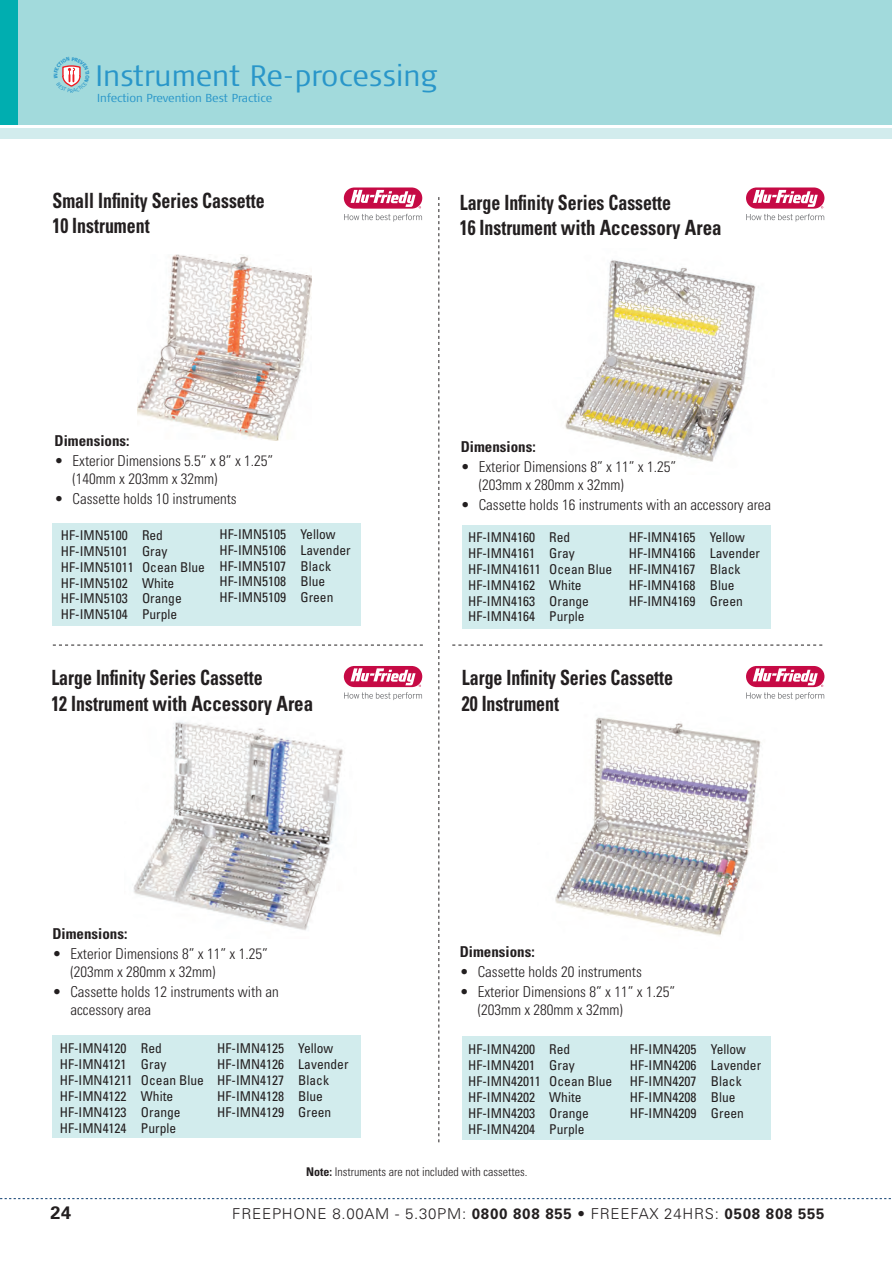
<style>
.page{position:relative;width:892px;height:1264px;background:#fff}
.page>*{position:absolute;margin:0;border:0;box-sizing:border-box;transform-origin:0 0}
.t1{font:300 29.4px "Signa Cond";color:#2996c9;scale:1.12 1}
.t2{font:700 condensed 21px/25.2px "Univers";color:#231f20;scale:.85 1}
.t3{font:700 18px "Univers";color:#231f20}
.t4{font:300 condensed 15px/18px "Univers";color:#231f20}
.t5{font:300 15px "Univers";letter-spacing:.05em;color:#231f20}
.t6{font:700 condensed 15px "Univers";color:#231f20}
.t7{font:condensed 13.5px/15.9px "Univers";color:#231f20}
.t8{font:300 condensed 12px "Univers";color:#231f20}
.t9{font:300 11.55px "Signa Cond";letter-spacing:-.01em;color:#2996c9;scale:1.12 1}
.s1{font-weight:700}
</style>
<div class="page">
<div style="left:18px;top:0;width:874px;height:125px;background:#a2dadc"></div>
<div style="left:0;top:129px;width:892px;height:10px;background:#d2eced"></div>
<div style="left:0;top:0;width:18px;height:125px;background:#00aeb0"></div>
<svg style="left:0;top:1198px;width:891px;height:1px"></svg>
<img style="left:555px;top:717px;width:206px;height:219px">
<img style="left:133px;top:721px;width:210px;height:209px">
<img style="left:137px;top:255px;width:174px;height:185px">
<img style="left:565px;top:259px;width:191px;height:203px">
<div style="left:344px;top:187px;width:78px;height:22px;background:#c60a45;border-radius:11px"></div>
<svg style="left:350px;top:190px;width:71px;height:18px"></svg>
<svg style="left:344px;top:214px;width:78px;height:8px"></svg>
<div style="left:344px;top:666px;width:78px;height:21px;background:#c60a45;border-radius:11px"></div>
<svg style="left:344px;top:668px;width:78px;height:32px"></svg>
<div style="left:746px;top:187px;width:78px;height:22px;background:#c60a45;border-radius:11px"></div>
<svg style="left:753px;top:190px;width:70px;height:18px"></svg>
<svg style="left:746px;top:214px;width:78px;height:8px"></svg>
<div style="left:746px;top:666px;width:78px;height:21px;background:#c60a45;border-radius:11px"></div>
<svg style="left:746px;top:668px;width:78px;height:32px"></svg>
<div style="left:52px;top:523px;width:309px;height:102px;background:#d2eced"></div>
<div style="left:462px;top:525px;width:308px;height:104px;background:#d2eced"></div>
<div style="left:462px;top:1037px;width:308px;height:103px;background:#d2eced"></div>
<svg style="left:438px;top:197px;width:1px;height:945px"></svg>
<svg style="left:53px;top:645px;width:370px;height:1px"></svg>
<svg style="left:452px;top:645px;width:370px;height:1px"></svg>
<div style="left:52px;top:1035px;width:309px;height:103px;background:#d2eced"></div>
<svg style="left:62px;top:65px;width:19px;height:22px"></svg>
<h1 class="t1" style="left:96px;top:64px;width:307px">Instrument Re-processing</h1>
<p class="t9" style="left:97px;top:93px;width:158px">Infection Prevention Best Practice</p>
<h2 class="t2" style="left:52px;top:188px;width:251px">Small Infinity Series Cassette<br>10 Instrument</h2>
<h2 class="t2" style="left:460px;top:190px;width:309px">Large Infinity Series Cassette<br>16 Instrument with Accessory Area</h2>
<p class="t6" style="left:55px;top:431px;width:76px">Dimensions:</p>
<p class="t4" style="left:73px;top:452px;width:202px;text-indent:-18px">• Exterior Dimensions 5.5” x 8” x 1.25” (140mm x 203mm x 32mm)</p>
<p class="t4" style="left:55px;top:490px;width:184px">• Cassette holds 10 instruments</p>
<p class="t7" style="left:61px;top:527px;width:145px">HF-IMN5100 Red<br>HF-IMN5101 Gray<br>HF-IMN51011 Ocean Blue<br>HF-IMN5102 White<br>HF-IMN5103 Orange<br>HF-IMN5104 Purple</p>
<p class="t7" style="left:219px;top:526px;width:133px">HF-IMN5105 Yellow<br>HF-IMN5106 Lavender<br>HF-IMN5107 Black<br>HF-IMN5108 Blue<br>HF-IMN5109 Green</p>
<h2 class="t2" style="left:51px;top:665px;width:309px">Large Infinity Series Cassette<br>12 Instrument with Accessory Area</h2>
<p class="t6" style="left:461px;top:438px;width:76px">Dimensions:</p>
<p class="t4" style="left:479px;top:458px;width:199px;text-indent:-18px">• Exterior Dimensions 8” x 11” x 1.25” (203mm x 280mm x 32mm)</p>
<p class="t4" style="left:461px;top:496px;width:312px">• Cassette holds 16 instruments with an accessory area</p>
<p class="t7" style="left:468px;top:529px;width:145px">HF-IMN4160 Red<br>HF-IMN4161 Gray<br>HF-IMN41611 Ocean Blue<br>HF-IMN4162 White<br>HF-IMN4163 Orange<br>HF-IMN4164 Purple</p>
<p class="t7" style="left:629px;top:529px;width:133px">HF-IMN4165 Yellow<br>HF-IMN4166 Lavender<br>HF-IMN4167 Black<br>HF-IMN4168 Blue<br>HF-IMN4169 Green</p>
<h2 class="t2" style="left:462px;top:665px;width:250px">Large Infinity Series Cassette<br>20 Instrument</h2>
<p class="t6" style="left:52px;top:924px;width:76px">Dimensions:</p>
<p class="t4" style="left:70px;top:945px;width:199px;text-indent:-18px">• Exterior Dimensions 8” x 11” x 1.25” (203mm x 280mm x 32mm)</p>
<p class="t4" style="left:70px;top:983px;width:210px;text-indent:-18px">• Cassette holds 12 instruments with an accessory area</p>
<p class="t7" style="left:60px;top:1040px;width:145px">HF-IMN4120 Red<br>HF-IMN4121 Gray<br>HF-IMN41211 Ocean Blue<br>HF-IMN4122 White<br>HF-IMN4123 Orange<br>HF-IMN4124 Purple</p>
<p class="t7" style="left:217px;top:1040px;width:133px">HF-IMN4125 Yellow<br>HF-IMN4126 Lavender<br>HF-IMN4127 Black<br>HF-IMN4128 Blue<br>HF-IMN4129 Green</p>
<p class="t6" style="left:460px;top:942px;width:76px">Dimensions:</p>
<p class="t4" style="left:460px;top:963px;width:184px">• Cassette holds 20 instruments</p>
<p class="t4" style="left:478px;top:983px;width:199px;text-indent:-18px">• Exterior Dimensions 8” x 11” x 1.25” (203mm x 280mm x 32mm)</p>
<p class="t7" style="left:468px;top:1041px;width:145px">HF-IMN4200 Red<br>HF-IMN4201 Gray<br>HF-IMN42011 Ocean Blue<br>HF-IMN4202 White<br>HF-IMN4203 Orange<br>HF-IMN4204 Purple</p>
<p class="t7" style="left:630px;top:1041px;width:133px">HF-IMN4205 Yellow<br>HF-IMN4206 Lavender<br>HF-IMN4207 Black<br>HF-IMN4208 Blue<br>HF-IMN4209 Green</p>
<p class="t8" style="left:306px;top:1164px;width:223px"><span class="s1">Note:</span> Instruments are not included with cassettes.</p>
<h3 class="t3" style="left:50px;top:1202px;width:22px">24</h3>
<p class="t5" style="left:232px;top:1205px;width:594px">FREEPHONE 8.00AM - 5.30PM: <span class="s1">0800 808 855</span> • FREEFAX 24HRS: <span class="s1">0508 808 555</span></p>
</div>
